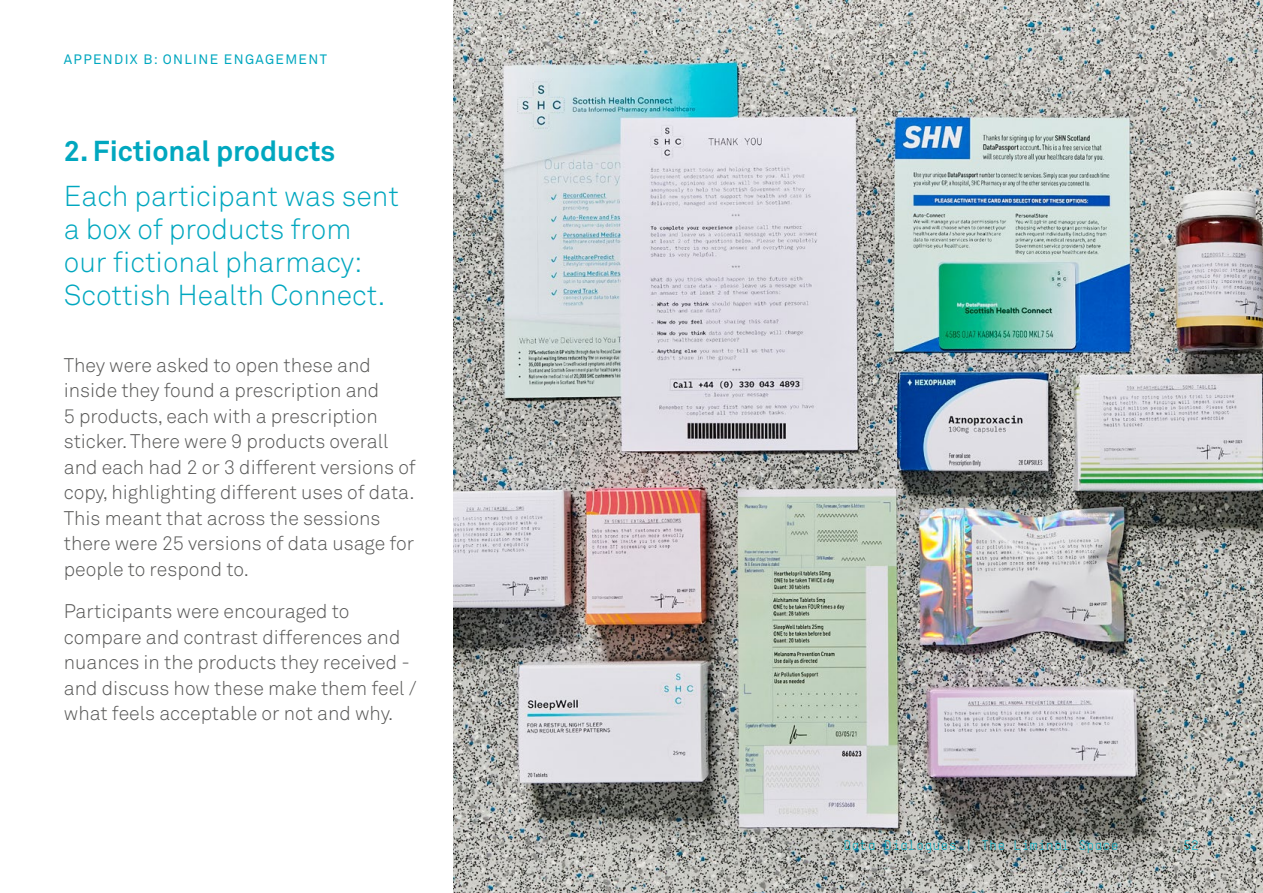
<style>
.page{position:relative;width:1263px;height:893px;background:#fff}
.page>*{position:absolute;margin:0;border:0;box-sizing:border-box;transform-origin:0 0}
.t1{font:300 28.5px/33px "Akkurat Pro";color:#00a7bf}
.t2{font:700 28.5px "Akkurat Pro";color:#00a7bf}
.t3{font:300 19.5px/25.5px "Akkurat Pro";color:#575756}
.t4{font:13.5px "TSTAR Mono Round";color:#00b4c9}
.t5{font:13.5px "Akkurat Pro";letter-spacing:.1em;color:#00a7bf}
</style>
<div class="page">
<img style="left:454px;top:0;width:809px;height:893px">
<p class="t5" style="left:64px;top:51px;width:265px">APPENDIX B: ONLINE ENGAGEMENT</p>
<h1 class="t2" style="left:64px;top:133px;width:273px">2. Fictional products</h1>
<h1 class="t1" style="left:64px;top:180px;width:337px">Each participant was sent a box of products from our fictional pharmacy:<br>Scottish Health Connect.</h1>
<p class="t3" style="left:64px;top:352px;width:353px">They were asked to open these and inside they found a prescription and<br>5 products, each with a prescription sticker. There were 9 products overall and each had 2 or 3 different versions of copy, highlighting different uses of data.<br>This meant that across the sessions there were 25 versions of data usage for people to respond to.</p>
<p class="t3" style="left:64px;top:599px;width:354px">Participants were encouraged to compare and contrast differences and nuances in the products they received - and discuss how these make them feel / what feels acceptable or not and why.</p>
<p class="t4" style="left:843px;top:838px;width:277px">Data Dialogues | The Liminal Space</p>
<p class="t4" style="left:1183px;top:838px;width:18px">52</p>
</div>
